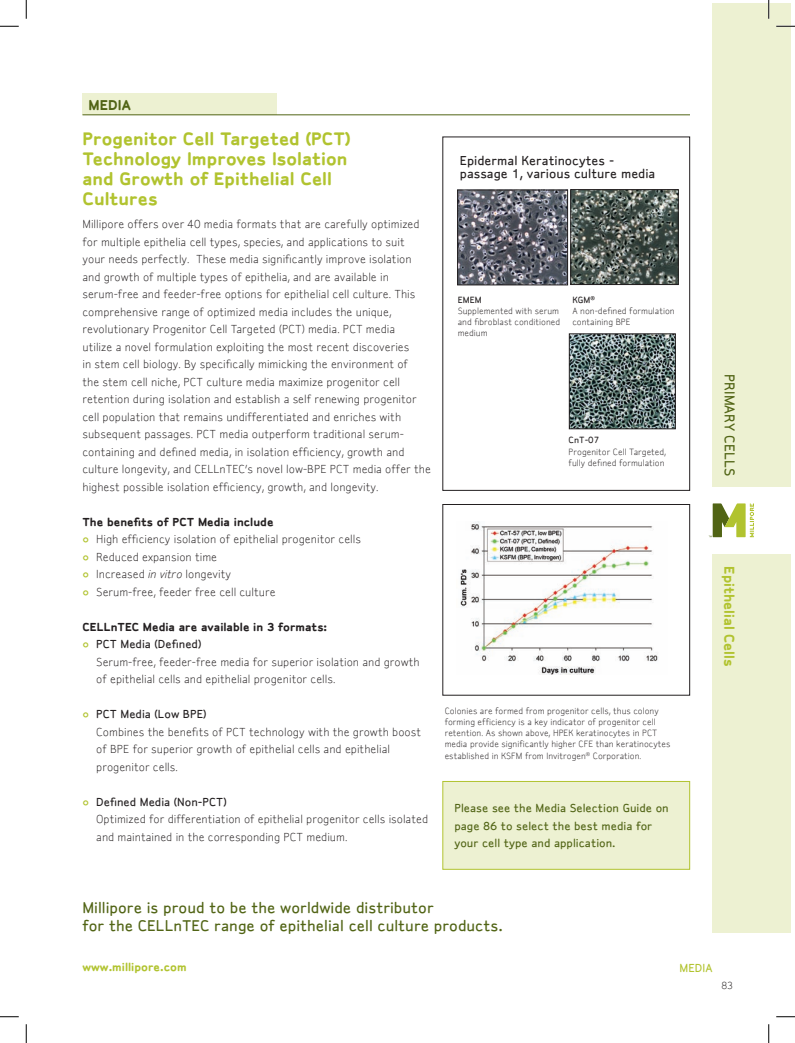
<style>
.page{position:relative;width:795px;height:1043px;background:#fff}
.page>*{position:absolute;margin:0;border:0;box-sizing:border-box;transform-origin:0 0}
.t1{font:700 17.5px/20px "Millipore Sylvia XO";color:#b1c32f}
.t2{font:500 15px/17.5px "Millipore Sylvia XO";color:#516415}
.t3{font:700 13.75px "Millipore Sylvia XO";color:#b1c32f}
.t4{font:500 13.75px "Millipore Sylvia XO";color:#516415}
.t5{font:700 13.75px "Millipore Sylvia XO";color:#516415}
.t6{font:500 12.5px/13.8px "Millipore Sylvia XO";color:#231f20}
.t7{font:11.25px/17.5px "Millipore Sylvia XO";color:#231f20}
.t8{font:500 11.25px/17.5px "Millipore Sylvia XO";color:#516415}
.t9{font:700 11.25px "Millipore Sylvia XO";color:#231f20}
.t10{font:700 11.25px "Millipore Sylvia XO";color:#b1c32f}
.t11{font:500 11.25px "Millipore Sylvia XO";color:#b1c32f}
.t12{font:10px "Millipore Sylvia XO";color:#231f20}
.t13{font:8.75px/11.2px "Millipore Sylvia XO";color:#231f20}
.t14{font:500 8.75px "Millipore Sylvia XO";color:#231f20}
.s1{font-weight:500;color:#b1c32f}
.s2{font-style:italic}
.s3{font-weight:500}
</style>
<div class="page">
<div style="left:712px;top:554px;width:79px;height:379px;background:#edf1d2"></div>
<svg style="left:709px;top:503px;width:45px;height:34px"></svg>
<div style="left:712px;top:4px;width:79px;height:483px;background:#edf1d2"></div>
<div style="left:443px;top:781px;width:247px;height:88px;background:#edf1d2"></div>
<div style="left:442px;top:781px;width:248px;height:88px;border:1px solid #b1c32f"></div>
<div style="left:82px;top:94px;width:196px;height:21px;background:#edf1d2"></div>
<hr style="left:82px;top:114px;width:608px;height:1px;background:#516415">
<img style="left:460px;top:521px;width:198px;height:153px">
<div style="left:442px;top:504px;width:248px;height:191px;border:1px solid #231f20"></div>
<img style="left:459px;top:191px;width:107px;height:92px">
<div style="left:457px;top:189px;width:111px;height:96px;border:1px solid #231f20"></div>
<img style="left:572px;top:191px;width:105px;height:92px">
<div style="left:570px;top:189px;width:109px;height:96px;border:1px solid #231f20"></div>
<img style="left:571px;top:335px;width:103px;height:92px">
<div style="left:569px;top:333px;width:107px;height:96px;border:1px solid #231f20"></div>
<svg style="left:0;top:25px;width:19px;height:2px"></svg>
<svg style="left:776px;top:25px;width:19px;height:2px"></svg>
<svg style="left:0;top:1016px;width:19px;height:1px"></svg>
<svg style="left:776px;top:1016px;width:19px;height:1px"></svg>
<svg style="left:25px;top:0;width:2px;height:19px"></svg>
<svg style="left:25px;top:1024px;width:2px;height:18px"></svg>
<svg style="left:768px;top:0;width:2px;height:19px"></svg>
<svg style="left:768px;top:1024px;width:2px;height:18px"></svg>
<p class="t5" style="left:89px;top:96px;width:37px">MEDIA</p>
<h1 class="t1" style="left:82px;top:129px;width:270px">Progenitor Cell Targeted (PCT)<br>Technology Improves Isolation and Growth of Epithelial Cell<br>Cultures</h1>
<p class="t7" style="left:82px;top:215px;width:350px">Millipore offers over 40 media formats that are carefully optimized for multiple epithelia cell types, species, and applications to suit<br>your needs perfectly. These media significantly improve isolation and growth of multiple types of epithelia, and are available in serum-free and feeder-free options for epithelial cell culture. This comprehensive range of optimized media includes the unique, revolutionary Progenitor Cell Targeted (PCT) media. PCT media<br>utilize a novel formulation exploiting the most recent discoveries<br>in stem cell biology. By specifically mimicking the environment of<br>the stem cell niche, PCT culture media maximize progenitor cell retention during isolation and establish a self renewing progenitor cell population that remains undifferentiated and enriches with subsequent passages. PCT media outperform traditional serum&shy;containing and defined media, in isolation efficiency, growth and culture longevity, and CELLnTEC’s novel low-BPE PCT media offer the highest possible isolation efficiency, growth, and longevity.</p>
<p class="t9" style="left:82px;top:514px;width:193px">The benefits of PCT Media include</p>
<p class="t7" style="left:82px;top:530px;width:280px"><span class="s1">•</span> High efficiency isolation of epithelial progenitor cells</p>
<p class="t7" style="left:82px;top:548px;width:136px"><span class="s1">•</span> Reduced expansion time</p>
<p class="t7" style="left:82px;top:565px;width:150px"><span class="s1">•</span> Increased <span class="s2">in vitro</span> longevity</p>
<p class="t7" style="left:82px;top:583px;width:195px"><span class="s1">•</span> Serum-free, feeder free cell culture</p>
<p class="t9" style="left:82px;top:619px;width:246px">CELLnTEC Media are available in 3 formats:</p>
<p class="t7" style="left:96px;top:635px;width:325px;text-indent:-14px"><span class="s1">•</span> <span class="s3">PCT Media (Defined)<br></span>Serum-free, feeder-free media for superior isolation and growth of epithelial cells and epithelial progenitor cells.</p>
<p class="t7" style="left:96px;top:705px;width:326px;text-indent:-14px"><span class="s1">•</span> <span class="s3">PCT Media (Low BPE)<br></span>Combines the benefits of PCT technology with the growth boost of BPE for superior growth of epithelial cells and epithelial progenitor cells.</p>
<p class="t7" style="left:96px;top:793px;width:333px;text-indent:-14px"><span class="s1">•</span> <span class="s3">Defined Media (Non-PCT)<br></span>Optimized for differentiation of epithelial progenitor cells isolated and maintained in the corresponding PCT medium.</p>
<p class="t8" style="left:454px;top:799px;width:216px">Please see the Media Selection Guide on page 86 to select the best media for your cell type and application.</p>
<p class="t6" style="left:460px;top:153px;width:197px">Epidermal Keratinocytes - passage 1, various culture media</p>
<p class="t14" style="left:458px;top:294px;width:25px">EMEM</p>
<p class="t13" style="left:458px;top:305px;width:104px;text-align:justify">Supplemented with serum and fibroblast conditioned medium</p>
<p class="t13" style="left:572px;top:294px;width:104px"><span class="s3">KGM</span><sup>®<br></sup>A non-defined formulation containing BPE</p>
<p class="t14" style="left:569px;top:435px;width:32px">CnT-07</p>
<p class="t13" style="left:569px;top:446px;width:99px">Progenitor Cell Targeted, fully defined formulation</p>
<p class="t13" style="left:445px;top:705px;width:227px">Colonies are formed from progenitor cells, thus colony forming efficiency is a key indicator of progenitor cell retention. As shown above, HPEK keratinocytes in PCT media provide significantly higher CFE than keratinocytes established in KSFM from Invitrogen<sup>®</sup> Corporation.</p>
<p class="t4" style="left:738px;top:374px;width:103px;rotate:90deg">primary cells</p>
<p class="t3" style="left:738px;top:566px;width:102px;rotate:90deg">Epithelial Cells</p>
<h2 class="t2" style="left:82px;top:899px;width:422px">Millipore is proud to be the worldwide distributor<br>for the CELLnTEC range of epithelial cell culture products.</h2>
<p class="t10" style="left:83px;top:960px;width:106px">www.millipore.com</p>
<p class="t11" style="left:680px;top:961px;width:34px">media</p>
<p class="t12" style="left:722px;top:979px;width:13px">83</p>
</div>
